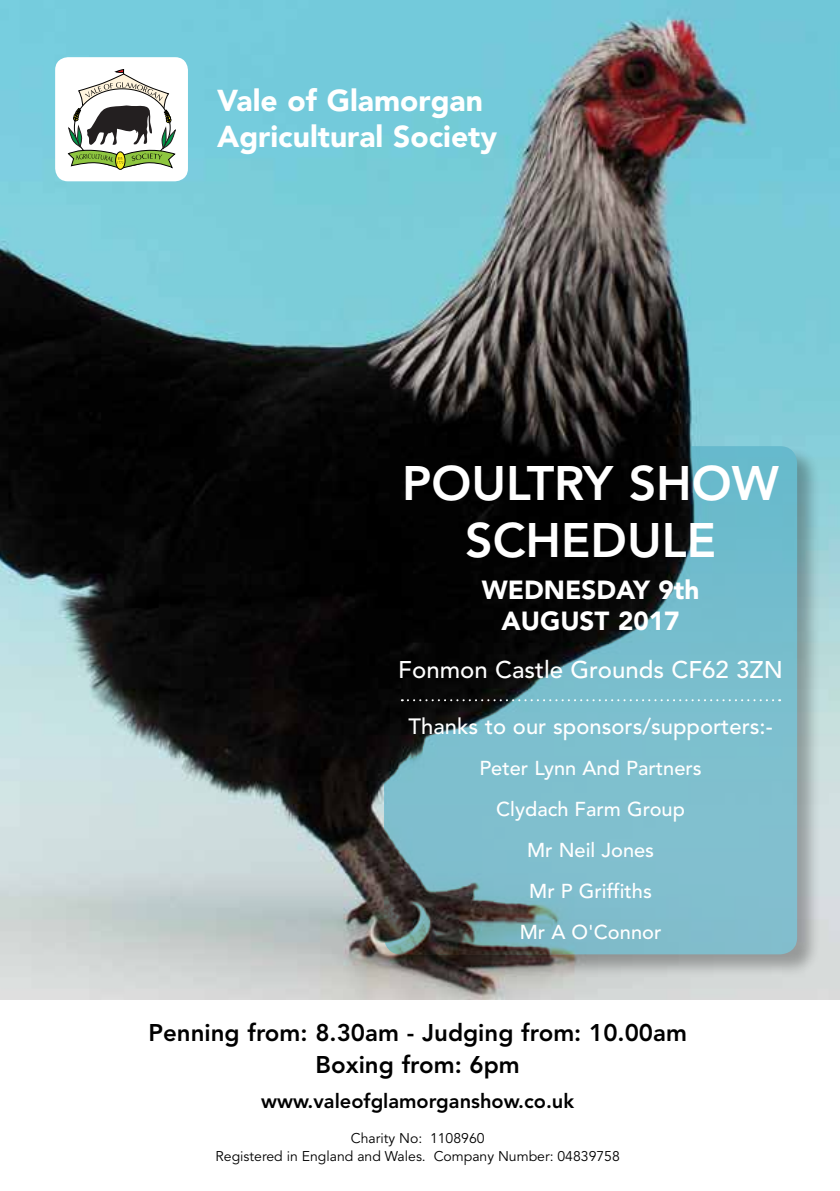
<style>
.page{position:relative;width:840px;height:1191px;background:#fff}
.page>*{position:absolute;margin:0;border:0;box-sizing:border-box;transform-origin:0 0}
.t1{font:800 48px/57.6px "Avenir";color:#fff;text-align:center}
.t2{font:900 30px/36px "Avenir";color:#fff}
.t3{font:900 26px/31.2px "Avenir";color:#fff;text-align:center}
.t4{font:800 24px/32px "Avenir";color:#000;text-align:center}
.t5{font:500 24px "Avenir";color:#fff}
.t6{font:500 22px "Avenir";color:#fff}
.t7{font:500 20px/40.8px "Avenir";color:#fff;text-align:center}
.t8{font:800 20px "Avenir";color:#000}
.t9{font:14px/18px "Avenir";color:#000;text-align:center}
</style>
<div class="page">
<img style="left:0;top:0;width:839px;height:999px">
<div style="left:55px;top:57px;width:133px;height:124px;background:#fff;border-radius:13px"></div>
<svg style="left:68px;top:69px;width:107px;height:101px"></svg>
<div style="left:383px;top:445px;width:437px;height:532px;background:#000;opacity:.45"></div>
<svg style="left:384px;top:446px;width:412px;height:508px;background:#4f7881"></svg>
<svg style="left:401px;top:699px;width:378px;height:2px"></svg>
<h2 class="t2" style="left:217px;top:82px;width:281px">Vale of Glamorgan<br>Agricultural Society</h2>
<h1 class="t1" style="left:402px;top:454px;width:378px">POULTRY SHOW<br>SCHEDULE</h1>
<h3 class="t3" style="left:481px;top:574px;width:219px">WEDNESDAY 9th<br>AUGUST 2017</h3>
<p class="t5" style="left:398px;top:655px;width:386px">Fonmon Castle Grounds CF62 3ZN</p>
<p class="t6" style="left:408px;top:714px;width:365px">Thanks to our sponsors/supporters:-</p>
<p class="t7" style="left:479px;top:748px;width:224px">Peter Lynn And Partners<br>Clydach Farm Group<br>Mr Neil Jones<br>Mr P Griffiths<br>Mr A O'Connor</p>
<p class="t4" style="left:148px;top:1016px;width:539px">Penning from: 8.30am - Judging from: 10.00am<br>Boxing from: 6pm</p>
<p class="t8" style="left:261px;top:1089px;width:314px">www.valeofglamorganshow.co.uk</p>
<p class="t9" style="left:215px;top:1129px;width:405px">Charity No: 1108960<br>Registered in England and Wales. Company Number: 04839758</p>
</div>
